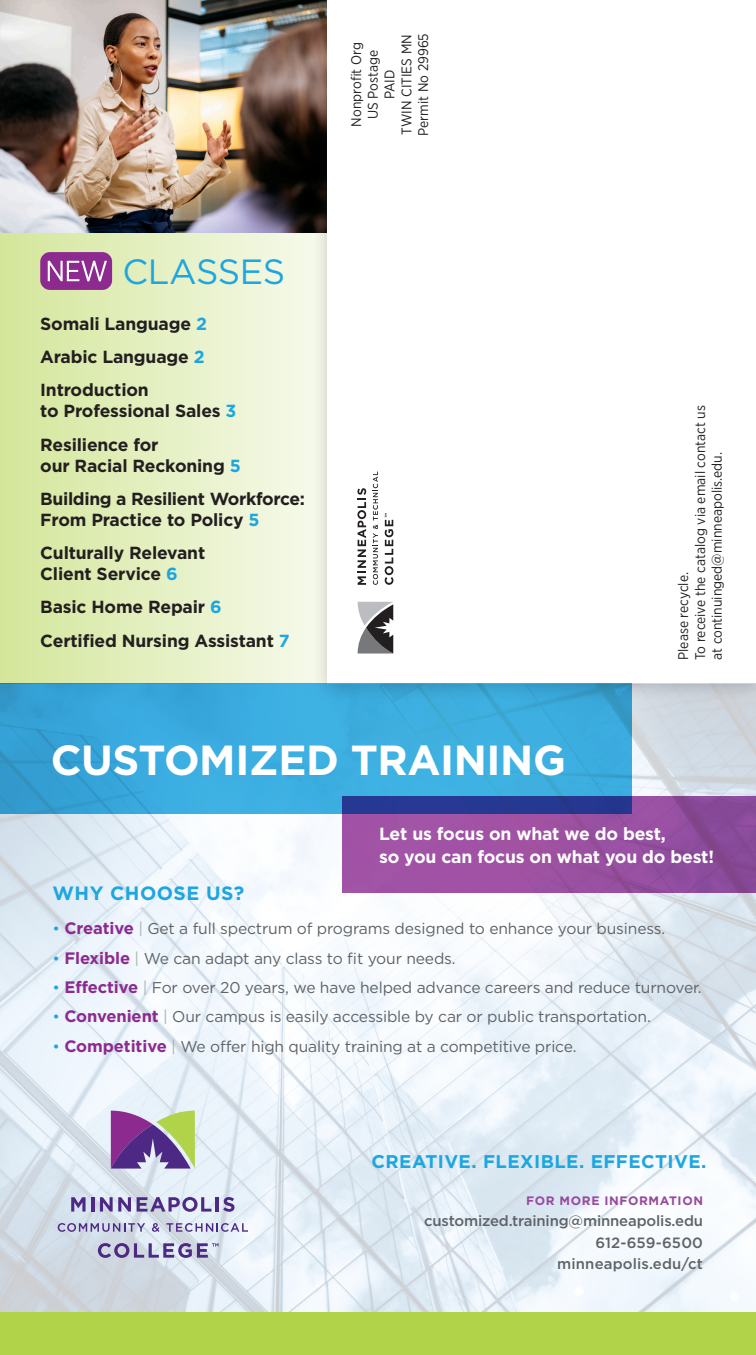
<style>
.page{position:relative;width:756px;height:1355px;background:#fff}
.page>*{position:absolute;margin:0;border:0;box-sizing:border-box;transform-origin:0 0}
.t1{font:700 42px "Gotham";letter-spacing:-.01em;color:#fff}
.t2{font:35px "Gotham";letter-spacing:-.01em;color:#1da6df}
.Class_Details{font:700 19.25px "Gotham";letter-spacing:.025em;color:#1da6df}
.Class_Details-2{font:700 18.38px "Gotham";letter-spacing:.025em;color:#1da6df}
.t3{font:700 17.5px/21px "Gotham";letter-spacing:-.01em;color:#231f20}
.description{font:700 17.5px/23.8px "Gotham";letter-spacing:-.01em;color:#fff}
.Class_Details-3{font:15.58px "Gotham";letter-spacing:-.01em;color:#5e6367}
.description-2{font:500 14.88px/21.5px "Gotham";letter-spacing:-.01em;color:#5e6367;text-align:right}
.t4{font:14px "Gotham Narrow";color:#231f20}
.description-3{font:700 12.25px "Gotham";letter-spacing:.05em;color:#984a9c}
.s1{color:#1da6df}
.s2{font-weight:700;font-size:16.45px;color:#8c2a90}
.s3{color:#abafae}
</style>
<div class="page">
<svg style="left:0;top:232px;width:310px;height:451px;background:#e4efc1"></svg>
<img style="left:0;top:0;width:310px;height:232px">
<div style="left:40px;top:252px;width:72px;height:38px;background:#8c2a90;border-radius:10px"></div>
<svg style="left:48px;top:261px;width:59px;height:20px"></svg>
<div style="left:310px;top:0;width:446px;height:702px;background:#231f20;opacity:.2"></div>
<div style="left:327px;top:0;width:429px;height:683px;background:#fff"></div>
<svg style="left:357px;top:488px;width:9px;height:97px"></svg>
<svg style="left:373px;top:471px;width:5px;height:114px"></svg>
<svg style="left:358px;top:602px;width:35px;height:51px;background:#818082"></svg>
<svg style="left:385px;top:513px;width:8px;height:72px"></svg>
<img style="left:0;top:683px;width:756px;height:629px">
<div style="left:0;top:1312px;width:756px;height:42px;background:#b1d349"></div>
<svg style="left:0;top:683px;width:632px;height:130px;background:#39a9db"></svg>
<svg style="left:342px;top:796px;width:414px;height:96px;background:#894c9e"></svg>
<svg style="left:71px;top:1197px;width:15px;height:14px"></svg>
<hr style="left:91px;top:1197px;width:3px;height:14px;background:#4d2884">
<svg style="left:100px;top:1197px;width:31px;height:14px"></svg>
<svg style="left:137px;top:1197px;width:74px;height:14px"></svg>
<hr style="left:216px;top:1197px;width:3px;height:14px;background:#4d2884">
<svg style="left:223px;top:1197px;width:11px;height:14px"></svg>
<svg style="left:58px;top:1223px;width:87px;height:8px"></svg>
<svg style="left:152px;top:1223px;width:8px;height:8px"></svg>
<svg style="left:166px;top:1223px;width:82px;height:8px"></svg>
<svg style="left:111px;top:1110px;width:84px;height:58px;background:#8f7591"></svg>
<svg style="left:98px;top:1243px;width:121px;height:14px;background:#a29bc3"></svg>
<p class="t4" style="left:398px;top:135px;width:102px;rotate:-90deg">TWIN CITIES MN</p>
<p class="t4" style="left:415px;top:136px;width:104px;rotate:-90deg">Permit No 29965</p>
<p class="t4" style="left:347px;top:126px;width:86px;rotate:-90deg">Nonprofit Org</p>
<p class="t4" style="left:364px;top:119px;width:71px;rotate:-90deg">US Postage</p>
<p class="t4" style="left:381px;top:99px;width:31px;rotate:-90deg">PAID</p>
<p class="t2" style="left:122px;top:249px;width:164px">CLASSES</p>
<p class="t3" style="left:40px;top:313px;width:168px">Somali Language <span class="s1">2</span></p>
<p class="t3" style="left:40px;top:346px;width:166px">Arabic Language <span class="s1">2</span></p>
<p class="t3" style="left:40px;top:379px;width:198px">Introduction<br>to Professional Sales <span class="s1">3</span></p>
<p class="t3" style="left:40px;top:434px;width:202px">Resilience for<br>our Racial Reckoning <span class="s1">5</span></p>
<p class="t3" style="left:40px;top:488px;width:266px">Building a Resilient Workforce:<br>From Practice to Policy <span class="s1">5</span></p>
<p class="t3" style="left:40px;top:542px;width:167px">Culturally Relevant<br>Client Service <span class="s1">6</span></p>
<p class="t3" style="left:40px;top:596px;width:183px">Basic Home Repair <span class="s1">6</span></p>
<p class="t3" style="left:40px;top:630px;width:251px">Certified Nursing Assistant <span class="s1">7</span></p>
<p class="t1" style="left:51px;top:732px;width:517px">CUSTOMIZED TRAINING</p>
<p class="t4" style="left:691px;top:660px;width:256px;rotate:-90deg">To receive the catalog via email contact us</p>
<p class="t4" style="left:708px;top:660px;width:209px;rotate:-90deg">at continuinged@minneapolis.edu.</p>
<p class="t4" style="left:675px;top:660px;width:89px;rotate:-90deg">Please recycle.</p>
<p class="description" style="left:379px;top:821px;width:337px">Let us focus on what we do best,<br>so you can focus on what you do best!</p>
<p class="Class_Details" style="left:52px;top:880px;width:193px">WHY CHOOSE US?</p>
<p class="Class_Details-3" style="left:52px;top:918px;width:614px"><span class="s1">•</span> <span class="s2">Creative</span> <span class="s3">|</span> Get a full spectrum of programs designed to enhance your business.</p>
<p class="Class_Details-3" style="left:53px;top:948px;width:405px"><span class="s1">•</span> <span class="s2">Flexible</span> <span class="s3">|</span> We can adapt any class to fit your needs.</p>
<p class="Class_Details-3" style="left:52px;top:977px;width:651px"><span class="s1">•</span> <span class="s2">Effective</span> <span class="s3">|</span> For over 20 years, we have helped advance careers and reduce turnover.</p>
<p class="Class_Details-3" style="left:52px;top:1006px;width:600px"><span class="s1">•</span> <span class="s2">Convenient</span> <span class="s3">|</span> Our campus is easily accessible by car or public transportation.</p>
<p class="Class_Details-3" style="left:53px;top:1036px;width:526px"><span class="s1">•</span> <span class="s2">Competitive</span> <span class="s3">|</span> We offer high quality training at a competitive price.</p>
<p class="Class_Details-2" style="left:371px;top:1149px;width:337px">CREATIVE. FLEXIBLE. EFFECTIVE.</p>
<p class="description-3" style="left:526px;top:1192px;width:178px">FOR MORE INFORMATION</p>
<p class="description-2" style="left:424px;top:1209px;width:280px">customized.training@minneapolis.edu<br>612-659-6500<br>minneapolis.edu/ct</p>
</div>
